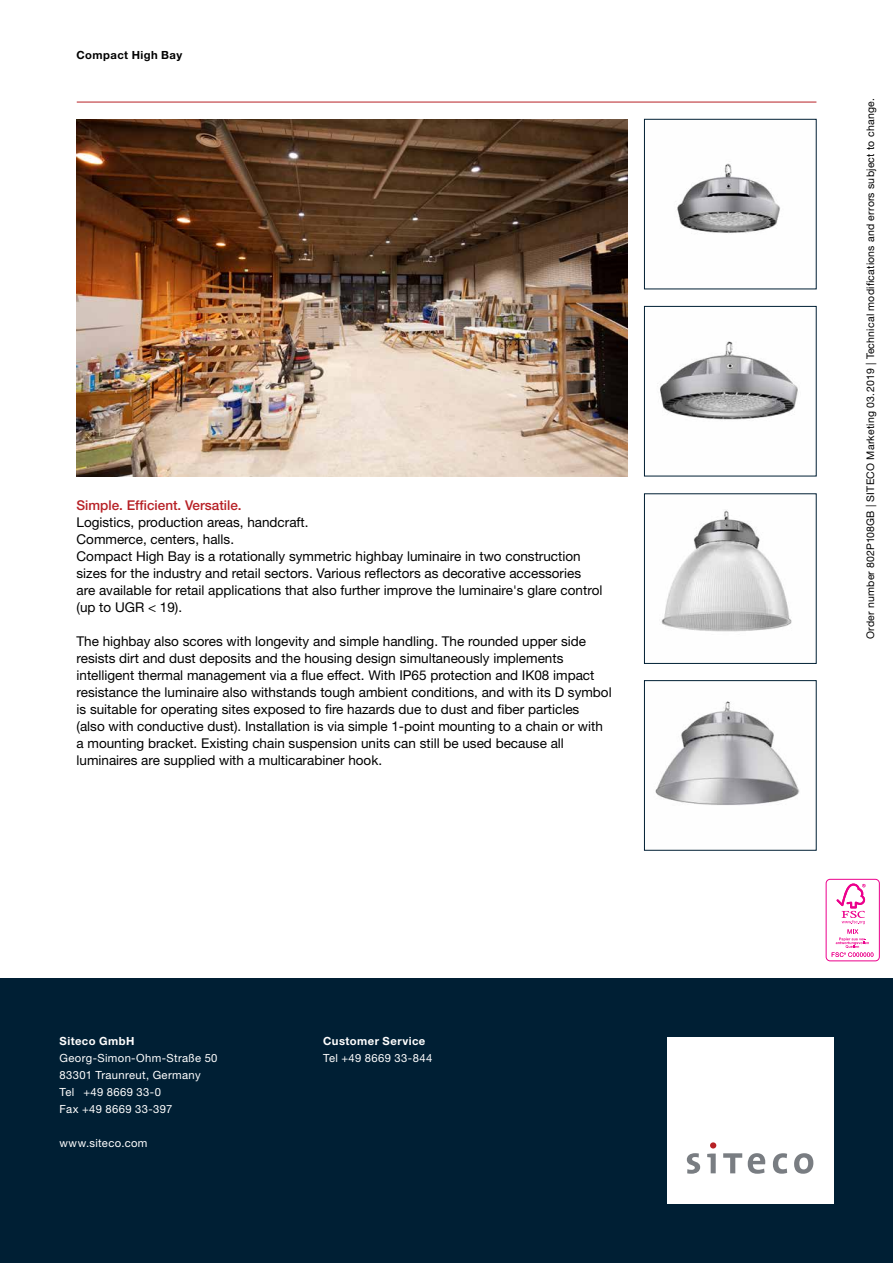
<style>
.page{position:relative;width:893px;height:1263px;background:#fff}
.page>*{position:absolute;margin:0;border:0;box-sizing:border-box;transform-origin:0 0}
.t1{font:13.5px/17px "Helvetica Neue LT Pro";color:#000}
.t2{font:500 13.5px "Helvetica Neue LT Pro";color:#b72126}
.t3{font:11.25px/17px "Helvetica Neue LT Pro";letter-spacing:.035em;color:#fff}
.t4{font:700 11.25px "Helvetica Neue LT Pro";letter-spacing:.04em;color:#fff}
.t5{font:700 11.25px "Helvetica Neue LT Pro";letter-spacing:.04em;color:#000}
.t6{font:10.5px "Helvetica Neue LT Pro";letter-spacing:.02em;color:#000}
</style>
<div class="page">
<hr style="left:77px;top:102px;width:739px;height:1px;background:#b72126">
<img style="left:77px;top:119px;width:550px;height:357px">
<img style="left:660px;top:341px;width:138px;height:79px">
<div style="left:644px;top:306px;width:172px;height:170px;border:1px solid #001f34"></div>
<img style="left:644px;top:493px;width:172px;height:139px">
<div style="left:644px;top:494px;width:172px;height:170px;border:1px solid #001f34"></div>
<img style="left:677px;top:163px;width:103px;height:70px">
<div style="left:644px;top:119px;width:172px;height:170px;border:1px solid #001f34"></div>
<img style="left:655px;top:701px;width:145px;height:104px">
<div style="left:644px;top:680px;width:172px;height:170px;border:1px solid #001f34"></div>
<div style="left:826px;top:879px;width:54px;height:82px;border:1px solid #ec008c;border-radius:4px"></div>
<svg style="left:832px;top:883px;width:41px;height:74px"></svg>
<div style="left:0;top:978px;width:893px;height:285px;background:#001f34"></div>
<div style="left:667px;top:1037px;width:166px;height:166px;background:#fff"></div>
<svg style="left:723px;top:1153px;width:19px;height:20px"></svg>
<svg style="left:773px;top:1153px;width:14px;height:21px"></svg>
<svg style="left:748px;top:1153px;width:17px;height:21px"></svg>
<svg style="left:794px;top:1153px;width:19px;height:21px"></svg>
<svg style="left:707px;top:1142px;width:9px;height:31px"></svg>
<svg style="left:687px;top:1153px;width:13px;height:21px"></svg>
<p class="t5" style="left:77px;top:48px;width:107px">Compact High Bay</p>
<p class="t2" style="left:77px;top:497px;width:167px">Simple. Efficient. Versatile.</p>
<p class="t1" style="left:77px;top:514px;width:527px">Logistics, production areas, handcraft.<br>Commerce, centers, halls.<br>Compact High Bay is a rotationally symmetric highbay luminaire in two construction sizes for the industry and retail sectors. Various reflectors as decorative accessories are available for retail applications that also further improve the luminaire's glare control (up to UGR &lt; 19).</p>
<p class="t1" style="left:77px;top:633px;width:537px">The highbay also scores with longevity and simple handling. The rounded upper side resists dirt and dust deposits and the housing design simultaneously implements intelligent thermal management via a flue effect. With IP65 protection and IK08 impact resistance the luminaire also withstands tough ambient conditions, and with its D symbol is suitable for operating sites exposed to fire hazards due to dust and fiber particles<br>(also with conductive dust). Installation is via simple 1-point mounting to a chain or with a mounting bracket. Existing chain suspension units can still be used because all luminaires are supplied with a multicarabiner hook.</p>
<p class="t4" style="left:60px;top:1034px;width:76px">Siteco GmbH</p>
<p class="t3" style="left:60px;top:1049px;width:159px">Georg-Simon-Ohm-Straße 50<br>83301 Traunreut, Germany<br>Tel +49 8669 33-0<br>Fax +49 8669 33-397</p>
<p class="t3" style="left:60px;top:1134px;width:90px">www.siteco.com</p>
<p class="t4" style="left:323px;top:1034px;width:104px">Customer Service</p>
<p class="t3" style="left:323px;top:1049px;width:111px">Tel +49 8669 33-844</p>
<p class="t6" style="left:864px;top:639px;width:542px;rotate:-90deg">Order number 802P108GB | SITECO Marketing 03.2019 | Technical modifications and errors subject to change.</p>
</div>
